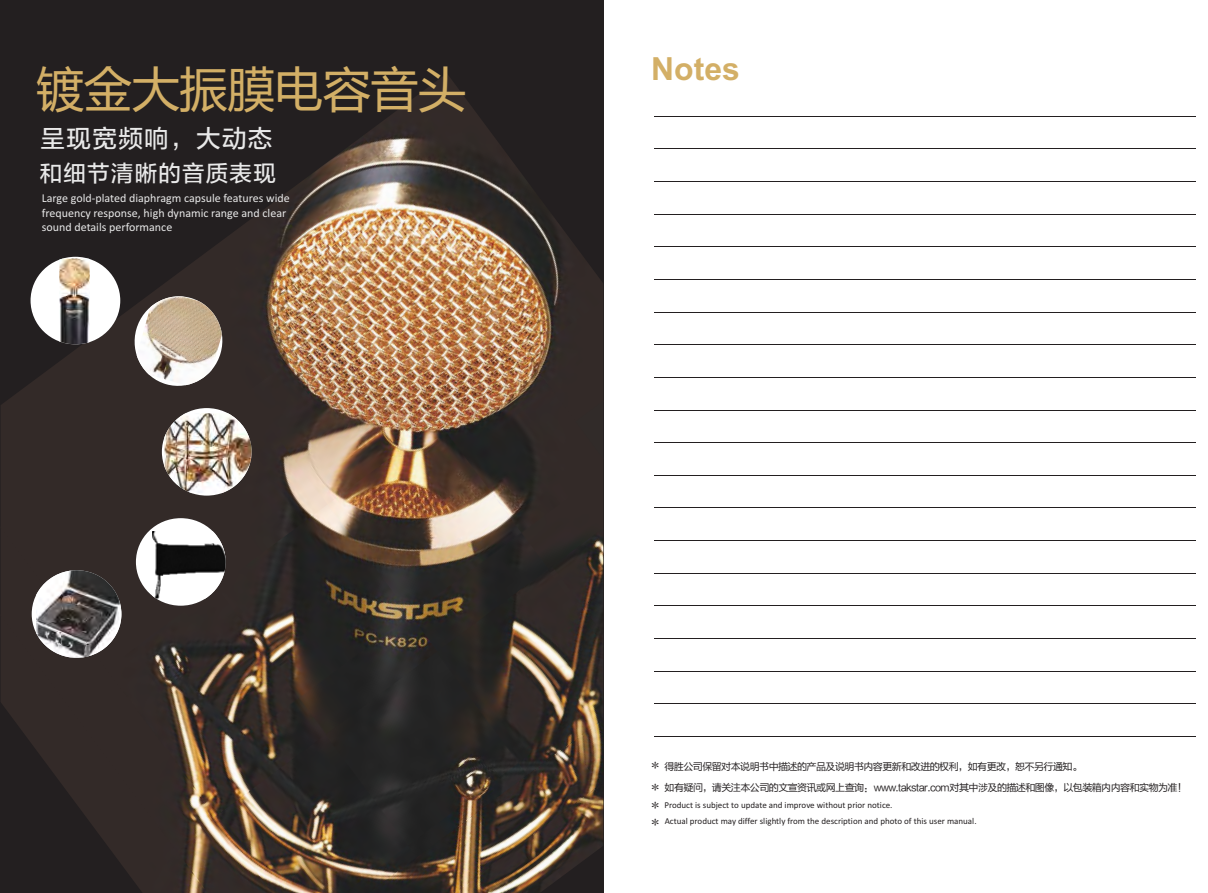
<style>
.page{position:relative;width:1208px;height:893px;background:#fff}
.page>*{position:absolute;margin:0;border:0;box-sizing:border-box;transform-origin:0 0}
.t1{font:48px "Microsoft Ya Hei";color:#d3af66}
.t2{font:700 31.8px "Arial";color:#d3af66}
.t3{font:24.6px "FZLTZHUNHK GBK1 0";letter-spacing:.055em;color:#e9e9e9}
.t4{font:22.5px "FZLTZHUNHK GBK1 0";letter-spacing:.055em;color:#e9e9e9}
.t5{font:13.5px/22px "You Yuan";color:#231f20;scale:1.14 1}
.t6{font:12px/14.7px "Calibri";color:#e9e9e9}
.t7{font:10.05px/20.7px "FZLTHK GBK1 0";letter-spacing:-.055em;color:#231f20}
.t8{font:9px "Calibri";color:#231f20}
.s1{font-family:"You Yuan";font-size:13.5px}
</style>
<div class="page">
<hr style="left:654px;top:736px;width:541px;height:1px;background:#231f20">
<hr style="left:654px;top:703px;width:541px;height:1px;background:#231f20">
<hr style="left:654px;top:671px;width:541px;height:1px;background:#231f20">
<hr style="left:654px;top:638px;width:541px;height:1px;background:#231f20">
<hr style="left:654px;top:605px;width:541px;height:1px;background:#231f20">
<hr style="left:654px;top:573px;width:541px;height:1px;background:#231f20">
<hr style="left:654px;top:540px;width:541px;height:1px;background:#231f20">
<hr style="left:654px;top:507px;width:541px;height:1px;background:#231f20">
<hr style="left:654px;top:475px;width:541px;height:1px;background:#231f20">
<hr style="left:654px;top:442px;width:541px;height:1px;background:#231f20">
<hr style="left:654px;top:410px;width:541px;height:1px;background:#231f20">
<hr style="left:654px;top:377px;width:541px;height:1px;background:#231f20">
<hr style="left:654px;top:344px;width:541px;height:1px;background:#231f20">
<hr style="left:654px;top:312px;width:541px;height:1px;background:#231f20">
<hr style="left:654px;top:279px;width:541px;height:1px;background:#231f20">
<hr style="left:654px;top:246px;width:541px;height:1px;background:#231f20">
<hr style="left:654px;top:214px;width:541px;height:1px;background:#231f20">
<hr style="left:654px;top:181px;width:541px;height:1px;background:#231f20">
<hr style="left:654px;top:148px;width:541px;height:1px;background:#231f20">
<hr style="left:654px;top:116px;width:541px;height:1px;background:#231f20">
<img style="left:0;top:0;width:604px;height:893px">
<img style="left:36px;top:570px;width:84px;height:87px">
<svg style="left:162px;top:408px;width:90px;height:88px"></svg>
<img style="left:164px;top:413px;width:88px;height:80px">
<div style="left:31px;top:257px;width:89px;height:87px;background:#fff;border-radius:50%"></div>
<img style="left:59px;top:259px;width:31px;height:85px">
<svg style="left:130px;top:291px;width:97px;height:100px;background:#372e2d"></svg>
<img style="left:137px;top:296px;width:85px;height:89px">
<div style="left:136px;top:518px;width:90px;height:88px;background:#fff;border-radius:50%"></div>
<img style="left:152px;top:531px;width:74px;height:68px">
<h1 class="t1" style="left:37px;top:67px;width:431px">镀金大振膜电容音头</h1>
<h3 class="t3" style="left:41px;top:125px;width:233px">呈现宽频响，大动态</h3>
<h3 class="t4" style="left:40px;top:161px;width:238px">和细节清晰的音质表现</h3>
<h3 class="t6" style="left:42px;top:191px;width:250px">Large gold-plated diaphragm capsule features wide frequency response, high dynamic range and clear sound details performance</h3>
<h2 class="t2" style="left:651px;top:57px;width:90px">Notes</h2>
<p class="t7" style="left:664px;top:756px;width:524px">得胜公司保留对本说明书中描述的产品及说明书内容更新和改进的权利，如有更改，恕不另行通知。<br>如有疑问，请关注本公司的文宣资讯或网上查询：www.takstar.com对其中涉及的描述和图像，以包装箱内内容和实物为准！</p>
<h3 class="t5" style="left:651px;top:754px;width:8px">* *</h3>
<p class="t8" style="left:651px;top:801px;width:242px"><span class="s1">*</span> Product is subject to update and improve without prior notice.</p>
<h3 class="t5" style="left:651px;top:811px;width:8px">*</h3>
<p class="t8" style="left:664px;top:818px;width:313px">Actual product may differ slightly from the description and photo of this user manual.</p>
</div>
